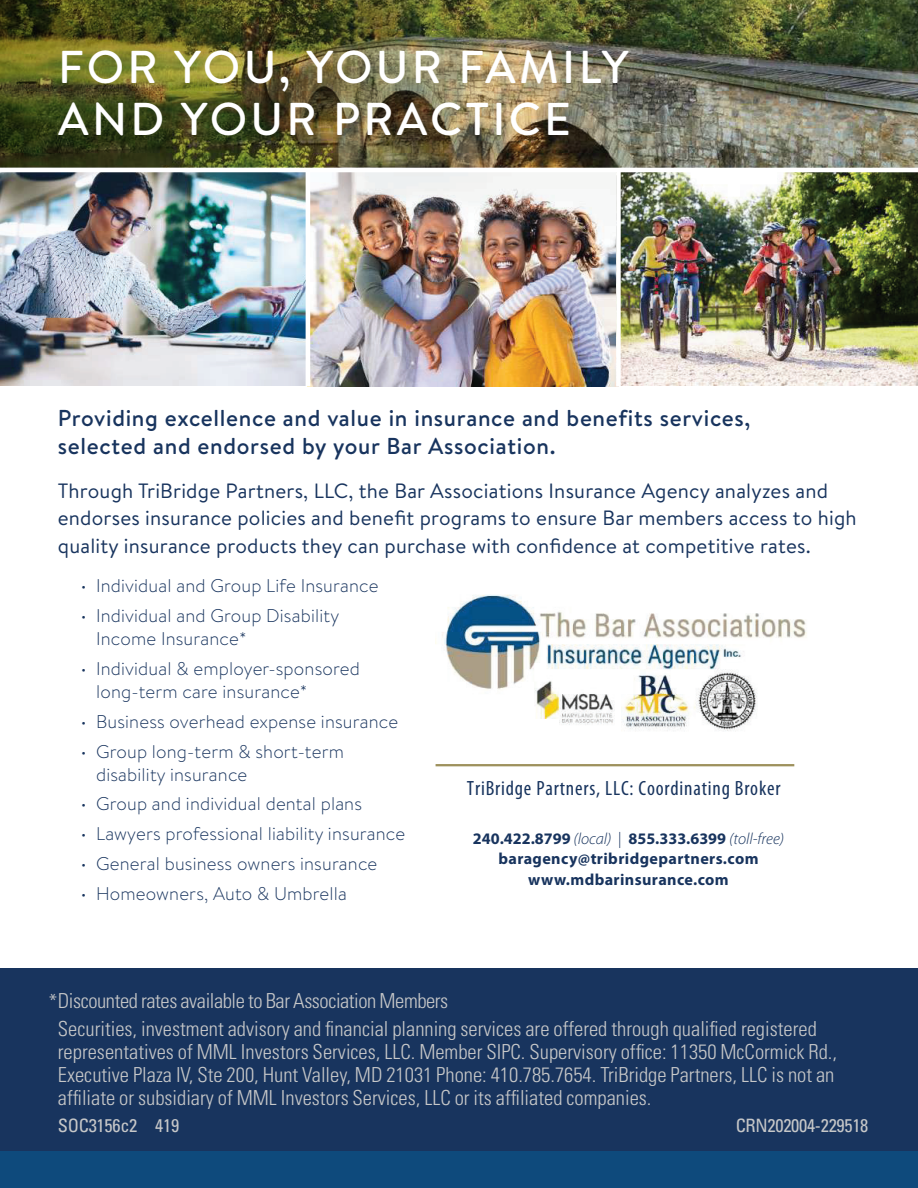
<style>
.page{position:relative;width:918px;height:1188px;background:#fff}
.page>*{position:absolute;margin:0;border:0;box-sizing:border-box;transform-origin:0 0}
.t1{font:500 46.05px/52.9px "MM Brandon Text";letter-spacing:.07em;color:#fff}
.t2{font:500 22.95px/27.6px "MM Brandon Text";letter-spacing:.03em;color:#18345e}
.t3{font:300 condensed 20.7px/23px "Univers LT Std";color:#c6c7c8}
.t4{font:20.7px/27.6px "MM Brandon Text";letter-spacing:.01em;color:#18345e}
.t5{font:condensed 20.7px "Myriad Pro";letter-spacing:.04em;color:#18345e}
.t6{font:300 18.45px/23px "MM Brandon Text";letter-spacing:.01em;color:#18345e}
.t7{font:condensed 18.45px "Univers LT Std";letter-spacing:-.015em;color:#c6c7c8}
.t8{font:700 16.05px/20.7px "Myriad Pro";letter-spacing:.025em;color:#18345e;text-align:center}
.s1{font-weight:300;font-style:italic}
.s2{font-weight:300}
</style>
<div class="page">
<div style="left:0;top:1143px;width:918px;height:45px;background:#0e4a7c"></div>
<hr style="left:436px;top:764px;width:358px;height:2px;background:#9e915d">
<div style="left:0;top:968px;width:918px;height:182px;background:#18345e"></div>
<img style="left:0;top:0;width:918px;height:168px">
<img style="left:308px;top:172px;width:311px;height:215px">
<img style="left:621px;top:172px;width:297px;height:214px">
<img style="left:0;top:172px;width:306px;height:214px">
<hr style="left:306px;top:168px;width:4px;height:218px;background:#fff">
<div style="left:616px;top:168px;width:5px;height:218px;background:#fff"></div>
<img style="left:0;top:0;width:674px;height:166px">
<img style="left:442px;top:594px;width:365px;height:137px">
<h1 class="t1" style="left:58px;top:39px;width:572px">FOR YOU, YOUR FAMILY<br>AND YOUR PRACTICE</h1>
<p class="t2" style="left:58px;top:404px;width:694px">Providing excellence and value in insurance and benefits services, selected and endorsed by your Bar Association.</p>
<p class="t4" style="left:58px;top:476px;width:800px">Through TriBridge Partners, LLC, the Bar Associations Insurance Agency analyzes and endorses insurance policies and benefit programs to ensure Bar members access to high quality insurance products they can purchase with confidence at competitive rates.</p>
<p class="t6" style="left:81px;top:573px;width:299px">• Individual and Group Life Insurance</p>
<p class="t6" style="left:96px;top:603px;width:245px;text-indent:-15px">• Individual and Group Disability<br>Income Insurance*</p>
<p class="t6" style="left:96px;top:656px;width:265px;text-indent:-15px">• Individual &amp; employer-sponsored long-term care insurance*</p>
<p class="t6" style="left:81px;top:709px;width:319px">• Business overhead expense insurance</p>
<p class="t6" style="left:96px;top:739px;width:250px;text-indent:-15px">• Group long-term &amp; short-term disability insurance</p>
<p class="t6" style="left:81px;top:792px;width:283px">• Group and individual dental plans</p>
<p class="t6" style="left:81px;top:822px;width:326px">• Lawyers professional liability insurance</p>
<p class="t6" style="left:81px;top:852px;width:298px">• General business owners insurance</p>
<p class="t6" style="left:81px;top:882px;width:268px">• Homeowners, Auto &amp; Umbrella</p>
<p class="t5" style="left:467px;top:777px;width:315px">TriBridge Partners, LLC: Coordinating Broker</p>
<p class="t8" style="left:473px;top:828px;width:313px">240.422.8799 <span class="s1">(local)</span> <span class="s2">|</span> 855.333.6399 <span class="s1">(toll-free) </span>baragency@tribridgepartners.com www.mdbarinsurance.com</p>
<p class="t3" style="left:58px;top:987px;width:761px;line-height:27.6px;text-indent:-9px">*Discounted rates available to Bar Association Members<br>Securities, investment advisory and financial planning services are offered through qualified registered</p>
<p class="t3" style="left:58px;top:1040px;width:781px">representatives of MML Investors Services, LLC. Member SIPC. Supervisory office: 11350 McCormick Rd.,<br>Executive Plaza IV, Ste 200, Hunt Valley, MD 21031 Phone: 410.785.7654. TriBridge Partners, LLC is not an affiliate or subsidiary of MML Investors Services, LLC or its affiliated companies.</p>
<p class="t7" style="left:58px;top:1114px;width:123px">SOC3156c2 419</p>
<p class="t7" style="left:736px;top:1114px;width:134px">CRN202004-229518</p>
</div>
